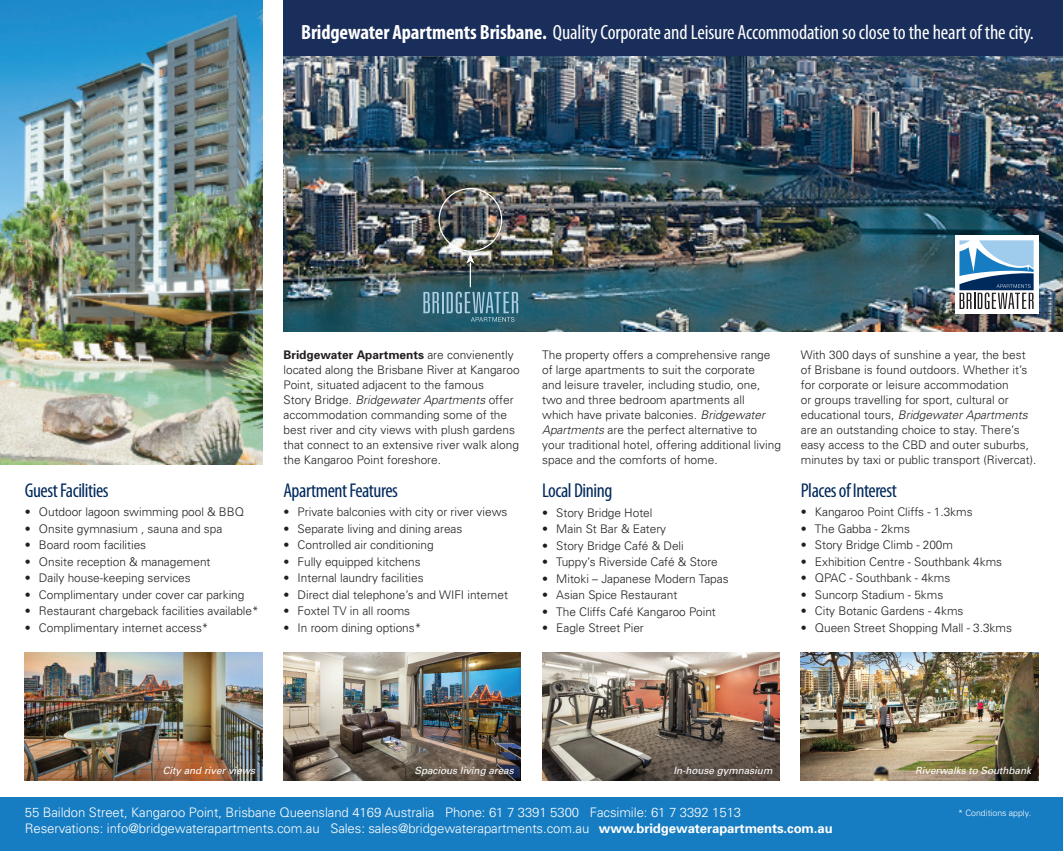
<style>
.page{position:relative;width:1063px;height:851px;background:#fff}
.page>*{position:absolute;margin:0;border:0;box-sizing:border-box;transform-origin:0 0}
.t1{font:condensed 20.62px "Myriad Pro";letter-spacing:-.005em;color:#fff}
.t2{font:condensed 20px "Myriad Pro";letter-spacing:-.02em;color:#00295c}
.t3{font:300 13.12px/15.4px "Univers";letter-spacing:-.005em;color:#fff}
.t4{font:300 11.88px/15px "Univers";letter-spacing:-.005em;color:#231f20}
.t5{font:italic 10px "Univers";letter-spacing:-.005em;color:#fff}
.t6{font:300 8.75px "Univers";letter-spacing:-.005em;color:#fff}
.s1{font-weight:700}
.s2{font-style:italic}
</style>
<div class="page">
<div style="left:283px;top:0;width:780px;height:57px;background:#192e5a"></div>
<img style="left:283px;top:57px;width:780px;height:274px">
<img style="left:0;top:0;width:262px;height:464px">
<div style="left:0;top:797px;width:1063px;height:53px;background:#177dc2"></div>
<img style="left:801px;top:652px;width:237px;height:128px">
<img style="left:283px;top:652px;width:238px;height:128px">
<img style="left:25px;top:652px;width:237px;height:128px">
<img style="left:542px;top:652px;width:238px;height:128px">
<svg style="left:423px;top:292px;width:16px;height:21px"></svg>
<hr style="left:442px;top:292px;width:2px;height:21px;background:#aecde2">
<img style="left:447px;top:253px;width:71px;height:69px">
<div style="left:438px;top:188px;width:64px;height:64px;border:1px solid #fff;border-radius:50%"></div>
<div style="left:955px;top:236px;width:83px;height:78px;background:#fff"></div>
<svg style="left:959px;top:240px;width:75px;height:69px"></svg>
<p class="t1" style="left:301px;top:20px;width:734px"><span class="s1">Bridgewater Apartments Brisbane.</span> Quality Corporate and Leisure Accommodation so close to the heart of the city.</p>
<p class="t2" style="left:25px;top:478px;width:85px">Guest Facilities</p>
<p class="t4" style="left:25px;top:504px;width:221px">• Outdoor lagoon swimming pool &amp; BBQ</p>
<p class="t4" style="left:25px;top:521px;width:199px">• Onsite gymnasium , sauna and spa</p>
<p class="t4" style="left:25px;top:537px;width:123px">• Board room facilities</p>
<p class="t4" style="left:25px;top:553px;width:187px">• Onsite reception &amp; management</p>
<p class="t4" style="left:25px;top:570px;width:167px">• Daily house-keeping services</p>
<p class="t4" style="left:25px;top:586px;width:221px">• Complimentary under cover car parking</p>
<p class="t4" style="left:25px;top:603px;width:235px">• Restaurant chargeback facilities available*</p>
<p class="t4" style="left:25px;top:619px;width:185px">• Complimentary internet access*</p>
<p class="t4" style="left:283px;top:347px;width:238px"><span class="s1">Bridgewater Apartments</span> are convienently located along the Brisbane River at Kangaroo Point, situated adjacent to the famous<br>Story Bridge. <span class="s2">Bridgewater Apartments</span> offer accommodation commanding some of the best river and city views with plush gardens that connect to an extensive river walk along the Kangaroo Point foreshore.</p>
<p class="t2" style="left:283px;top:478px;width:116px">Apartment Features</p>
<p class="t4" style="left:283px;top:504px;width:226px">• Private balconies with city or river views</p>
<p class="t4" style="left:283px;top:521px;width:180px">• Separate living and dining areas</p>
<p class="t4" style="left:283px;top:537px;width:152px">• Controlled air conditioning</p>
<p class="t4" style="left:283px;top:553px;width:139px">• Fully equipped kitchens</p>
<p class="t4" style="left:283px;top:570px;width:142px">• Internal laundry facilities</p>
<p class="t4" style="left:283px;top:586px;width:226px">• Direct dial telephone’s and WIFI internet</p>
<p class="t4" style="left:283px;top:603px;width:128px">• Foxtel TV in all rooms</p>
<p class="t4" style="left:283px;top:619px;width:139px">• In room dining options*</p>
<p class="t4" style="left:542px;top:347px;width:240px">The property offers a comprehensive range of large apartments to suit the corporate<br>and leisure traveler, including studio, one, two and three bedroom apartments all<br>which have private balconies. <span class="s2">Bridgewater Apartments</span> are the perfect alternative to your traditional hotel, offering additional living space and the comforts of home.</p>
<p class="t4" style="left:801px;top:347px;width:237px">With 300 days of sunshine a year, the best of Brisbane is found outdoors. Whether it’s for corporate or leisure accommodation<br>or groups travelling for sport, cultural or educational tours, <span class="s2">Bridgewater Apartments </span>are an outstanding choice to stay. There’s easy access to the CBD and outer suburbs, minutes by taxi or public transport (Rivercat).</p>
<p class="t2" style="left:542px;top:478px;width:72px">Local Dining</p>
<p class="t4" style="left:542px;top:504px;width:112px">• Story Bridge Hotel</p>
<p class="t4" style="left:542px;top:521px;width:126px">• Main St Bar &amp; Eatery</p>
<p class="t4" style="left:542px;top:537px;width:143px">• Story Bridge Café &amp; Deli</p>
<p class="t4" style="left:542px;top:554px;width:177px">• Tuppy’s Riverside Café &amp; Store</p>
<p class="t4" style="left:542px;top:570px;width:188px">• Mitoki – Japanese Modern Tapas</p>
<p class="t4" style="left:542px;top:587px;width:137px">• Asian Spice Restaurant</p>
<p class="t4" style="left:542px;top:603px;width:175px">• The Cliffs Café Kangaroo Point</p>
<p class="t4" style="left:542px;top:619px;width:103px">• Eagle Street Pier</p>
<p class="t2" style="left:801px;top:478px;width:98px">Places of Interest</p>
<p class="t4" style="left:801px;top:504px;width:173px">• Kangaroo Point Cliffs - 1.3kms</p>
<p class="t4" style="left:801px;top:521px;width:111px">• The Gabba - 2kms</p>
<p class="t4" style="left:801px;top:537px;width:154px">• Story Bridge Climb - 200m</p>
<p class="t4" style="left:801px;top:553px;width:203px">• Exhibition Centre - Southbank 4kms</p>
<p class="t4" style="left:801px;top:570px;width:151px">• QPAC - Southbank - 4kms</p>
<p class="t4" style="left:801px;top:586px;width:144px">• Suncorp Stadium - 5kms</p>
<p class="t4" style="left:801px;top:603px;width:164px">• City Botanic Gardens - 4kms</p>
<p class="t4" style="left:801px;top:619px;width:213px">• Queen Street Shopping Mall - 3.3kms</p>
<p class="t5" style="left:163px;top:764px;width:94px">City and river views</p>
<p class="t5" style="left:414px;top:764px;width:101px">Spacious living areas</p>
<p class="t5" style="left:673px;top:764px;width:100px">In-house gymnasium</p>
<p class="t5" style="left:915px;top:764px;width:117px">Riverwalks to Southbank</p>
<p class="t6" style="left:958px;top:807px;width:74px">* Conditions apply.</p>
<p class="t3" style="left:25px;top:804px;width:809px">55 Baildon Street, Kangaroo Point, Brisbane Queensland 4169 Australia Phone: 61 7 3391 5300 Facsimile: 61 7 3392 1513<br>Reservations: info@bridgewaterapartments.com.au Sales: sales@bridgewaterapartments.com.au <span class="s1">www.bridgewaterapartments.com.au</span></p>
</div>
